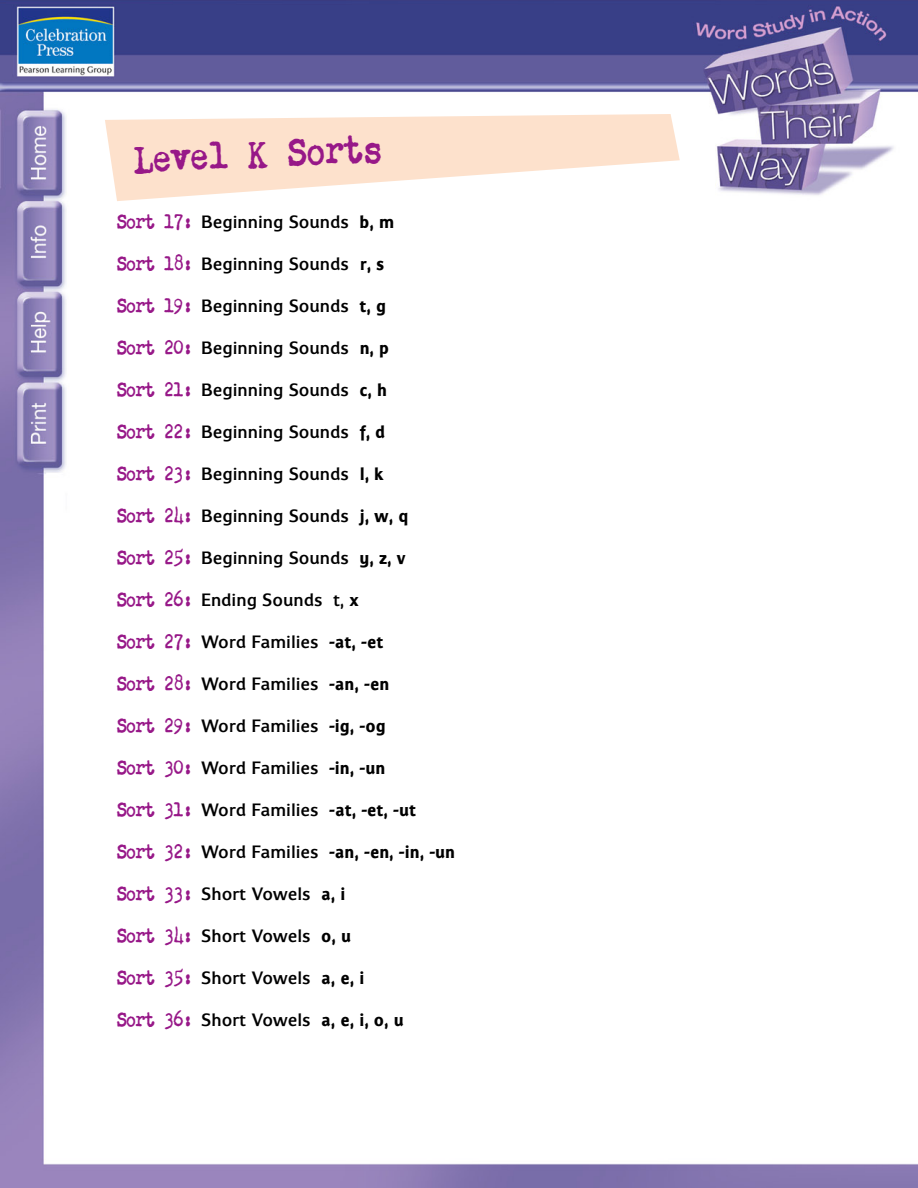
<style>
.page{position:relative;width:918px;height:1188px;background:#fff}
.page>*{position:absolute;margin:0;border:0;box-sizing:border-box;transform-origin:0 0}
.t1{font:500 34.5px "Chandler 42";color:#971888;scale:.9 1}
.t2{font:500 18.75px "Eurocrat";color:#000}
.t3{font:700 18.75px "Eurocrat";color:#000;scale:.9 1}
.s1{font-family:"Chandler 42";font-size:18px;color:#971888}
.s2{font-weight:700}
.s3{font-family:"Chandler 42";font-weight:500;font-size:18px;color:#971888}
.s4{font-weight:500}
</style>
<div class="page">
<img style="left:0;top:0;width:918px;height:1188px">
<svg style="left:105px;top:114px;width:575px;height:87px;fill:#fde1cc"></svg>
<h1 class="t1" style="left:134px;top:146px;width:277px;rotate:-2deg">Level K Sorts</h1>
<p class="t2" style="left:117px;top:215px;width:279px"><span class="s1">Sort 17:</span> Beginning Sounds <span class="s2">b, m</span></p>
<p class="t2" style="left:117px;top:257px;width:269px"><span class="s1">Sort 18:</span> Beginning Sounds <span class="s2">r, s</span></p>
<p class="t2" style="left:117px;top:299px;width:270px"><span class="s1">Sort 19:</span> Beginning Sounds <span class="s2">t, g</span></p>
<p class="t2" style="left:117px;top:341px;width:274px"><span class="s1">Sort 20:</span> Beginning Sounds <span class="s2">n, p</span></p>
<p class="t2" style="left:117px;top:383px;width:271px"><span class="s1">Sort 21:</span> Beginning Sounds <span class="s2">c, h</span></p>
<p class="t2" style="left:117px;top:425px;width:270px"><span class="s1">Sort 22:</span> Beginning Sounds <span class="s2">f, d</span></p>
<p class="t2" style="left:117px;top:467px;width:268px"><span class="s1">Sort 23:</span> Beginning Sounds <span class="s2">l, k</span></p>
<p class="t2" style="left:117px;top:509px;width:293px"><span class="s1">Sort 24:</span> Beginning Sounds <span class="s2">j, w, q</span></p>
<p class="t2" style="left:117px;top:551px;width:290px"><span class="s1">Sort 25:</span> Beginning Sounds <span class="s2">y, z, v</span></p>
<p class="t2" style="left:117px;top:593px;width:244px"><span class="s1">Sort 26:</span> Ending Sounds t, <span class="s2">x</span></p>
<p class="t2" style="left:117px;top:635px;width:268px"><span class="s1">Sort 27:</span> Word Families <span class="s2">-at, -et</span></p>
<p class="t2" style="left:117px;top:677px;width:274px"><span class="s1">Sort 28:</span> Word Families <span class="s2">-an, -en</span></p>
<p class="t2" style="left:117px;top:719px;width:270px"><span class="s1">Sort 29:</span> Word Families <span class="s2">-ig, -og</span></p>
<p class="t2" style="left:117px;top:761px;width:270px"><span class="s1">Sort 30:</span> Word Families <span class="s2">-in, -un</span></p>
<p class="t2" style="left:117px;top:803px;width:300px"><span class="s1">Sort 31:</span> Word Families <span class="s2">-at, -et, -ut</span></p>
<p class="t3" style="left:117px;top:845px;width:377px"><span class="s3">Sort 32:</span> <span class="s4">Word Families</span> -an, -en, -in, -un</p>
<p class="t2" style="left:117px;top:887px;width:230px"><span class="s1">Sort 33:</span> Short Vowels <span class="s2">a, i</span></p>
<p class="t2" style="left:117px;top:929px;width:235px"><span class="s1">Sort 34:</span> Short Vowels <span class="s2">o, u</span></p>
<p class="t2" style="left:117px;top:971px;width:249px"><span class="s1">Sort 35:</span> Short Vowels <span class="s2">a, e, i</span></p>
<p class="t2" style="left:117px;top:1013px;width:288px"><span class="s1">Sort 36:</span> Short Vowels <span class="s2">a, e, i, o, u</span></p>
</div>
